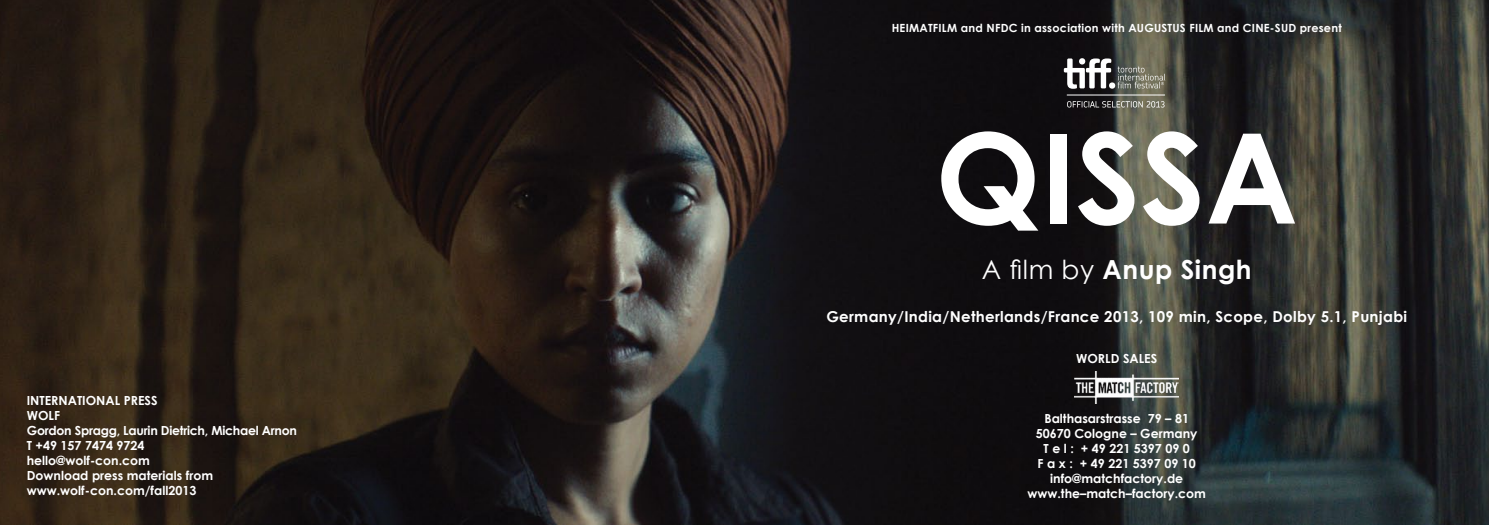
<style>
.page{position:relative;width:1489px;height:525px;background:#fff}
.page>*{position:absolute;margin:0;border:0;box-sizing:border-box;transform-origin:0 0}
.t1{font:700 125px "Century Gothic";color:#fff}
.t2{font:700 26.25px "Century Gothic";letter-spacing:.02em;color:#fff}
.t3{font:700 15px "Century Gothic";letter-spacing:.02em;color:#fff}
.t4{font:700 12.5px/15px "Century Gothic";color:#fff;text-align:center}
.t5{font:700 11.25px "Century Gothic";letter-spacing:.02em;color:#fff}
.s1{font-weight:400}
</style>
<div class="page">
<img style="left:0;top:0;width:1488px;height:524px">
<img style="left:1074px;top:371px;width:104px;height:32px">
<div style="left:1108px;top:82px;width:7px;height:7px;background:#fff;border-radius:50%"></div>
<svg style="left:1063px;top:58px;width:48px;height:31px"></svg>
<hr style="left:1067px;top:95px;width:97px;height:1px;background:#fff">
<svg style="left:1117px;top:66px;width:48px;height:22px"></svg>
<svg style="left:1067px;top:101px;width:97px;height:6px"></svg>
<p class="t4" style="left:27px;top:392px;width:272px;text-align:left">International Press<br>WOLF<br>Gordon Spragg, Laurin Dietrich, Michael Arnon<br>T +49 157 7474 9724<br>hello@wolf-con.com<br>Download press materials from www.wolf-con.com/fall2013</p>
<p class="t5" style="left:891px;top:20px;width:451px">HEIMATFILM and NFDC in association with AUGUSTUS FILM and CINE-SUD present</p>
<h1 class="t1" style="left:935px;top:99px;width:364px">Qissa</h1>
<h2 class="t2" style="left:981px;top:253px;width:271px"><span class="s1">A film by</span> Anup Singh</h2>
<p class="t3" style="left:826px;top:307px;width:582px">Germany/India/Netherlands/France 2013, 109 min, Scope, Dolby 5.1, Punjabi</p>
<p class="t4" style="left:1076px;top:350px;width:82px">World Sales</p>
<p class="t4" style="left:1027px;top:410px;width:180px">Balthasarstrasse 79 – 81<br>50670 Cologne – Germany<br>T e l : + 49 221 5397 09 0<br>F a x : + 49 221 5397 09 10 info@matchfactory.de www.the–match–factory.com</p>
</div>
